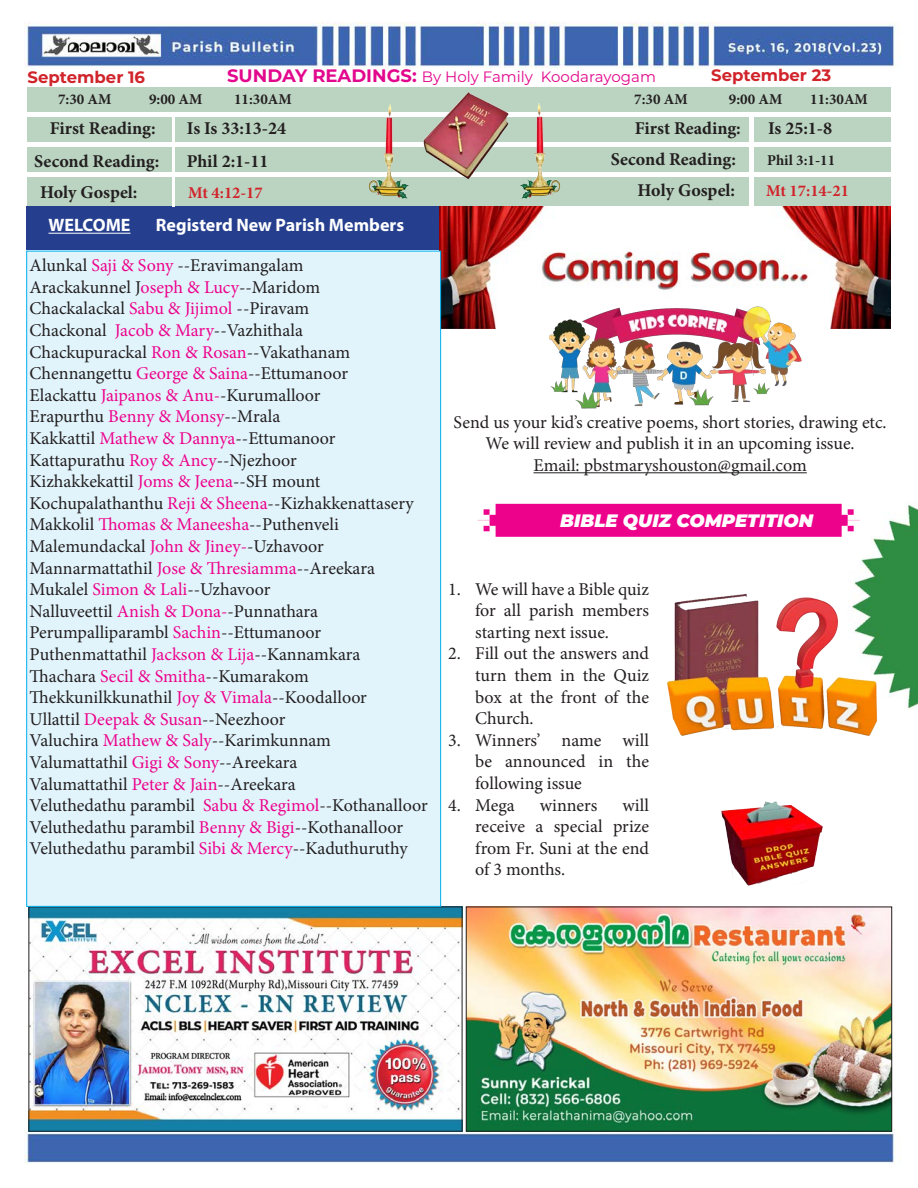
<style>
.page{position:relative;width:918px;height:1188px;background:#fff}
.page>*{position:absolute;margin:0;border:0;box-sizing:border-box;transform-origin:0 0}
.t1{font:18px/21.6px "Minion Pro";letter-spacing:-.005em;color:#231f20;text-align:justify}
.t2{font:700 18px "Minion Pro";color:#231f20}
.t3{font:700 18px "Myriad Pro";color:#fff}
.t4{font:italic 900 18px "Montserrat";color:#fff}
.t5{font:700 16.5px "Montserrat";color:#d1232a}
.t6{font:700 16.5px "Minion Pro";color:#d1232a}
.t7{font:700 15px "Minion Pro";color:#231f20}
.t8{font:15px "Montserrat";color:#e2078c}
.s1{font-weight:700;font-size:18px}
.s2{color:#ed028c}
</style>
<div class="page">
<img style="left:24px;top:22px;width:876px;height:1142px">
<div style="left:27px;top:206px;width:414px;height:43px;background:#253f8e"></div>
<hr style="left:48px;top:233px;width:83px;height:1px;background:#fff">
<img style="left:30px;top:909px;width:430px;height:221px">
<div style="left:28px;top:907px;width:434px;height:225px;border:1px solid #231f20"></div>
<img style="left:468px;top:909px;width:422px;height:220px">
<div style="left:466px;top:907px;width:426px;height:224px;border:1px solid #231f20"></div>
<img style="left:440px;top:206px;width:451px;height:122px">
<div style="left:27px;top:147px;width:863px;height:25px;background:#bbd4c1"></div>
<div style="left:27px;top:117px;width:863px;height:25px;background:#bbd4c1"></div>
<div style="left:27px;top:88px;width:863px;height:24px;background:#bbd4c1"></div>
<div style="left:28px;top:178px;width:863px;height:28px;background:#bbd4c1"></div>
<hr style="left:172px;top:117px;width:2px;height:89px;background:#fff">
<div style="left:749px;top:116px;width:5px;height:90px;background:#fff"></div>
<img style="left:400px;top:80px;width:128px;height:99px">
<img style="left:518px;top:94px;width:45px;height:105px">
<img style="left:367px;top:95px;width:44px;height:104px">
<img style="left:813px;top:467px;width:105px;height:305px">
<div style="left:27px;top:251px;width:414px;height:656px;background:#e1f4fc;border:1px solid #00aeef"></div>
<hr style="left:448px;top:651px;width:1px;height:225px;background:#fff">
<img style="left:550px;top:298px;width:252px;height:110px">
<hr style="left:534px;top:472px;width:273px;height:1px;background:#231f20">
<img style="left:657px;top:581px;width:235px;height:160px">
<svg style="left:478px;top:504px;width:382px;height:33px;background:#ee1594"></svg>
<img style="left:705px;top:787px;width:128px;height:110px">
<p class="t5" style="left:28px;top:65px;width:119px">September 16</p>
<p class="t5" style="left:711px;top:63px;width:122px">September 23</p>
<p class="t8" style="left:227px;top:67px;width:430px"><span class="s1">SUNDAY READINGS:</span> By Holy Family Koodarayogam</p>
<p class="t7" style="left:58px;top:88px;width:55px">7:30 AM</p>
<p class="t7" style="left:149px;top:88px;width:55px">9:00 AM</p>
<p class="t7" style="left:234px;top:88px;width:59px">11:30AM</p>
<p class="t7" style="left:634px;top:88px;width:55px">7:30 AM</p>
<p class="t7" style="left:729px;top:88px;width:55px">9:00 AM</p>
<p class="t7" style="left:810px;top:88px;width:59px">11:30AM</p>
<p class="t2" style="left:50px;top:116px;width:108px">First Reading:</p>
<p class="t2" style="left:187px;top:116px;width:101px">Is Is 33:13-24</p>
<p class="t2" style="left:635px;top:116px;width:108px">First Reading:</p>
<p class="t2" style="left:768px;top:116px;width:65px">Is 25:1-8</p>
<p class="t2" style="left:34px;top:149px;width:127px">Second Reading:</p>
<p class="t2" style="left:187px;top:149px;width:83px">Phil 2:1-11</p>
<p class="t2" style="left:611px;top:146px;width:127px">Second Reading:</p>
<p class="t7" style="left:767px;top:150px;width:70px">Phil 3:1-11</p>
<p class="t2" style="left:40px;top:179px;width:99px">Holy Gospel:</p>
<p class="t6" style="left:188px;top:181px;width:76px">Mt 4:12-17</p>
<p class="t2" style="left:638px;top:178px;width:99px">Holy Gospel:</p>
<p class="t6" style="left:766px;top:179px;width:84px">Mt 17:14-21</p>
<p class="t3" style="left:48px;top:214px;width:84px">WELCOME</p>
<p class="t3" style="left:156px;top:214px;width:250px">Registerd New Parish Members</p>
<p class="t1" style="left:30px;top:255px;width:276px">Alunkal <span class="s2">Saji &amp; Sony</span> --Eravimangalam</p>
<p class="t1" style="left:30px;top:276px;width:292px">Arackakunnel J<span class="s2">oseph &amp; Lucy</span>--Maridom</p>
<p class="t1" style="left:30px;top:298px;width:281px">Chackalackal <span class="s2">Sabu &amp; Jijimol</span> --Piravam</p>
<p class="t1" style="left:30px;top:320px;width:275px">Chackonal <span class="s2">Jacob &amp; Mary</span>--Vazhithala</p>
<p class="t1" style="left:30px;top:341px;width:322px">Chackupurackal <span class="s2">Ron &amp; Rosan</span>--Vakathanam</p>
<p class="t1" style="left:30px;top:363px;width:320px">Chennangettu <span class="s2">George &amp; Saina</span>--Ettumanoor</p>
<p class="t1" style="left:30px;top:384px;width:293px">Elackattu <span class="s2">Jaipanos &amp; Anu-</span>-Kurumalloor</p>
<p class="t1" style="left:30px;top:406px;width:252px">Erapurthu <span class="s2">Benny &amp; Monsy</span>--Mrala</p>
<p class="t1" style="left:30px;top:428px;width:307px">Kakkattil <span class="s2">Mathew &amp; Dannya</span>--Ettumanoor</p>
<p class="t1" style="left:30px;top:449px;width:269px">Kattapurathu <span class="s2">Roy &amp; Ancy</span>--Njezhoor</p>
<p class="t1" style="left:30px;top:471px;width:292px">Kizhakkekattil <span class="s2">Joms &amp; Jeena</span>--SH mount</p>
<p class="t1" style="left:30px;top:492px;width:386px">Kochupalathanthu <span class="s2">Reji &amp; Sheena</span>--Kizhakkenattasery</p>
<p class="t1" style="left:30px;top:514px;width:311px">Makkolil <span class="s2">Thomas &amp; Maneesha</span>--Puthenveli</p>
<p class="t1" style="left:30px;top:536px;width:296px">Malemundackal <span class="s2">John &amp; Jiney-</span>-Uzhavoor</p>
<p class="t1" style="left:30px;top:557px;width:347px">Mannarmattathil <span class="s2">Jose &amp; Thresiamma</span>--Areekara</p>
<p class="t1" style="left:30px;top:579px;width:242px">Mukalel <span class="s2">Simon &amp; Lali</span>--Uzhavoor</p>
<p class="t1" style="left:30px;top:600px;width:290px">Nalluveettil <span class="s2">Anish &amp; Dona-</span>-Punnathara</p>
<p class="t1" style="left:30px;top:622px;width:293px">Perumpalliparambl <span class="s2">Sachin</span>--Ettumanoor</p>
<p class="t1" style="left:30px;top:644px;width:332px">Puthenmattathil <span class="s2">Jackson &amp; Lija</span>--Kannamkara</p>
<p class="t1" style="left:30px;top:665px;width:281px">Thachara <span class="s2">Secil &amp; Smitha</span>--Kumarakom</p>
<p class="t1" style="left:30px;top:687px;width:339px">Thekkunilkkunathil <span class="s2">Joy &amp; Vimala</span>--Koodalloor</p>
<p class="t1" style="left:30px;top:708px;width:257px">Ullattil <span class="s2">Deepak &amp; Susan</span>--Neezhoor</p>
<p class="t1" style="left:30px;top:730px;width:303px">Valuchira <span class="s2">Mathew &amp; Saly</span>--Karimkunnam</p>
<p class="t1" style="left:30px;top:752px;width:269px">Valumattathil <span class="s2">Gigi &amp; Sony</span>--Areekara</p>
<p class="t1" style="left:30px;top:773px;width:268px">Valumattathil <span class="s2">Peter &amp; Jain</span>--Areekara</p>
<p class="t1" style="left:30px;top:795px;width:400px">Veluthedathu parambil <span class="s2">Sabu &amp; Regimol</span>--Kothanalloor</p>
<p class="t1" style="left:30px;top:816px;width:375px">Veluthedathu parambil <span class="s2">Benny &amp; Bigi</span>--Kothanalloor</p>
<p class="t1" style="left:30px;top:838px;width:380px">Veluthedathu parambil <span class="s2">Sibi &amp; Mercy</span>--Kaduthuruthy</p>
<p class="t1" style="left:454px;top:411px;width:435px;text-align:center">Send us your kid’s creative poems, short stories, drawing etc.<br>We will review and publish it in an upcoming issue.</p>
<p class="t1" style="left:534px;top:455px;width:275px">Email: pbstmaryshouston@gmail.com</p>
<p class="t4" style="left:560px;top:507px;width:254px">BIBLE QUIZ COMPETITION</p>
<p class="t1" style="left:475px;top:578px;width:175px;text-indent:-27px">1. We will have a Bible quiz for all parish members starting next issue.</p>
<p class="t1" style="left:475px;top:643px;width:175px;text-indent:-27px">2. Fill out the answers and turn them in the Quiz box at the front of the Church.</p>
<p class="t1" style="left:475px;top:729px;width:175px;text-indent:-27px">3. Winners’ name will be announced in the following issue</p>
<p class="t1" style="left:448px;top:794px;width:68px">4. Mega</p>
<p class="t1" style="left:540px;top:794px;width:59px">winners</p>
<p class="t1" style="left:475px;top:794px;width:175px;text-indent:147px">will receive a special prize from Fr. Suni at the end of 3 months.</p>
</div>
